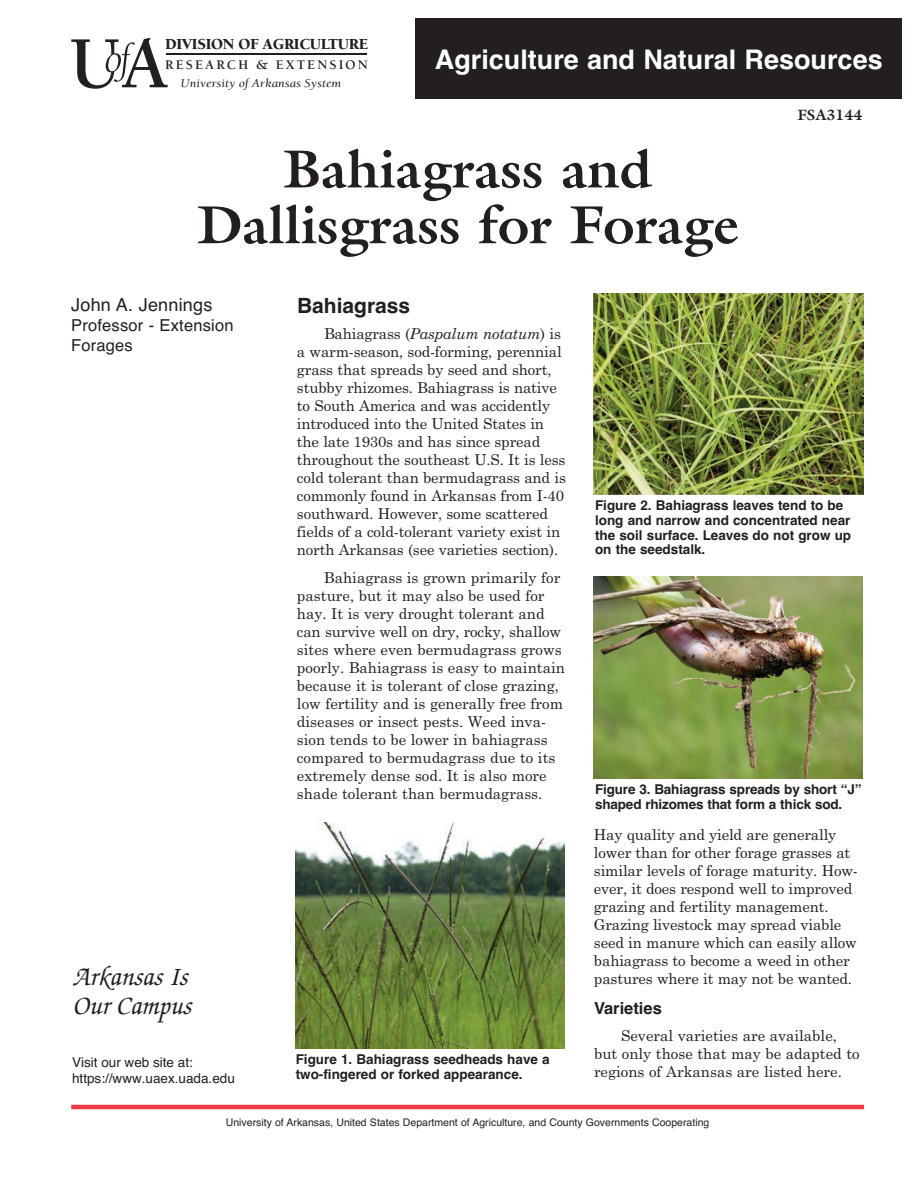
<style>
.page{position:relative;width:918px;height:1188px;background:#fff}
.page>*{position:absolute;margin:0;border:0;box-sizing:border-box;transform-origin:0 0}
.t1{font:700 54px/55.8px "Galliard";color:#231f20;text-align:center}
.t2{font:700 27px "Helvetica";color:#fff}
.t3{font:italic 500 27px/29.2px "Zapf Chancery";color:#231f20}
.t4{font:700 21px "Helvetica";color:#231f20}
.t5{font:18px "Helvetica";letter-spacing:.01em;color:#231f20}
.t6{font:16.5px/19.8px "Helvetica";letter-spacing:.01em;color:#231f20}
.t7{font:700 16.5px "Helvetica";color:#231f20}
.t8{font:900 15.75px "Berkeley";letter-spacing:-.02em;color:#231f20}
.t9{font:15px/18px "Century Schoolbook";letter-spacing:-.01em;color:#231f20}
.t10{font:700 15px "Galliard";color:#231f20}
.t11{font:700 13.5px/14.7px "Helvetica";color:#231f20}
.t12{font:13.5px/16.2px "Helvetica";color:#231f20}
.t13{font:700 13.5px "Berkeley";letter-spacing:.155em;color:#231f20}
.t14{font:italic 12.15px "Berkeley";color:#231f20;scale:1.09 1}
.t15{font:10.5px "Helvetica";color:#231f20}
.s1{font-style:italic}
</style>
<div class="page">
<img style="left:295px;top:822px;width:269px;height:226px">
<hr style="left:166px;top:54px;width:201px;height:1px;background:#231f20">
<hr style="left:71px;top:1105px;width:793px;height:4px;background:#ee3a41">
<div style="left:416px;top:18px;width:486px;height:81px;background:#231f20"></div>
<svg style="left:71px;top:38px;width:97px;height:51px"></svg>
<img style="left:594px;top:294px;width:270px;height:200px">
<img style="left:594px;top:576px;width:269px;height:203px">
<h5 class="t8" style="left:165px;top:37px;width:205px">DIVISION OF AGRICULTURE</h5>
<h6 class="t13" style="left:165px;top:60px;width:204px">RESEARCH &amp; EXTENSION</h6>
<p class="t14" style="left:181px;top:78px;width:149px">University of Arkansas System</p>
<p class="t2" style="left:435px;top:43px;width:449px">Agriculture and Natural Resources</p>
<p class="t10" style="left:797px;top:106px;width:67px">FSA3144</p>
<h1 class="t1" style="left:197px;top:141px;width:543px">Bahiagrass and<br>Dallisgrass or Forage</h1>
<p class="t5" style="left:71px;top:294px;width:143px">John A. Jennings</p>
<p class="t6" style="left:71px;top:315px;width:164px">Professor - Extension<br>Forages</p>
<h2 class="t4" style="left:297px;top:293px;width:115px">Bahiagrass</h2>
<p class="t9" style="left:297px;top:324px;width:271px;text-indent:27px">Bahiagrass (<span class="s1">Paspalum notatum</span>) is a warm-season, sod-forming, perennial grass that spreads by seed and short, stubby rhizomes. Bahiagrass is native to South America and was accidently introduced into the United States in the late 1930s and has since spread throughout the southeast U.S. It is less cold tolerant than bermudagrass and is commonly found in Arkansas from I-40 southward. However, some scattered fields of a cold-tolerant variety exist in north Arkansas (see varieties section).</p>
<p class="t9" style="left:297px;top:569px;width:269px;text-indent:27px">Bahiagrass is grown primarily for pasture, but it may also be used for hay. It is very drought tolerant and can survive well on dry, rocky, shallow sites where even bermudagrass grows poorly. Bahiagrass is easy to maintain because it is tolerant of close grazing, low fertility and is generally free from diseases or insect pests. Weed inva&shy;sion tends to be lower in bahiagrass compared to bermudagrass due to its extremely dense sod. It is also more shade tolerant than bermudagrass.</p>
<p class="t11" style="left:595px;top:498px;width:258px">Figure 2. Bahiagrass leaves tend to be long and narrow and concentrated near the soil surface. Leaves do not grow up on the seedstalk.</p>
<p class="t11" style="left:595px;top:782px;width:268px">Figure . Bahiagrass spreads by short “J” shaped rhizomes that form a thick sod.</p>
<p class="t9" style="left:594px;top:825px;width:265px">Hay quality and yield are generally lower than for other forage grasses at similar levels of forage maturity. How - ever, it does respond well to improved grazing and fertility management.<br>Grazing livestock may spread viable seed in manure which can easily allow bahiagrass to become a weed in other pastures where it may not be wanted.</p>
<h3 class="t7" style="left:594px;top:999px;width:69px">Varieties</h3>
<p class="t9" style="left:594px;top:1027px;width:267px;text-indent:27px">Several varieties are available, but only those that may be adapted to regions of Arkansas are listed here.</p>
<p class="t15" style="left:226px;top:1116px;width:485px">University of Arkansas, United States Department of Agriculture, and ounty Governments ooperating</p>
<p class="t3" style="left:73px;top:965px;width:120px">Arkansas Is<br>Our Ca pus</p>
<p class="t12" style="left:72px;top:1054px;width:164px">Visit our web site at: https://www.uaex.uada.edu</p>
<p class="t11" style="left:296px;top:1052px;width:255px">Figure 1. Bahiagrass seedheads have a two-fingered or forked appearance.</p>
</div>
